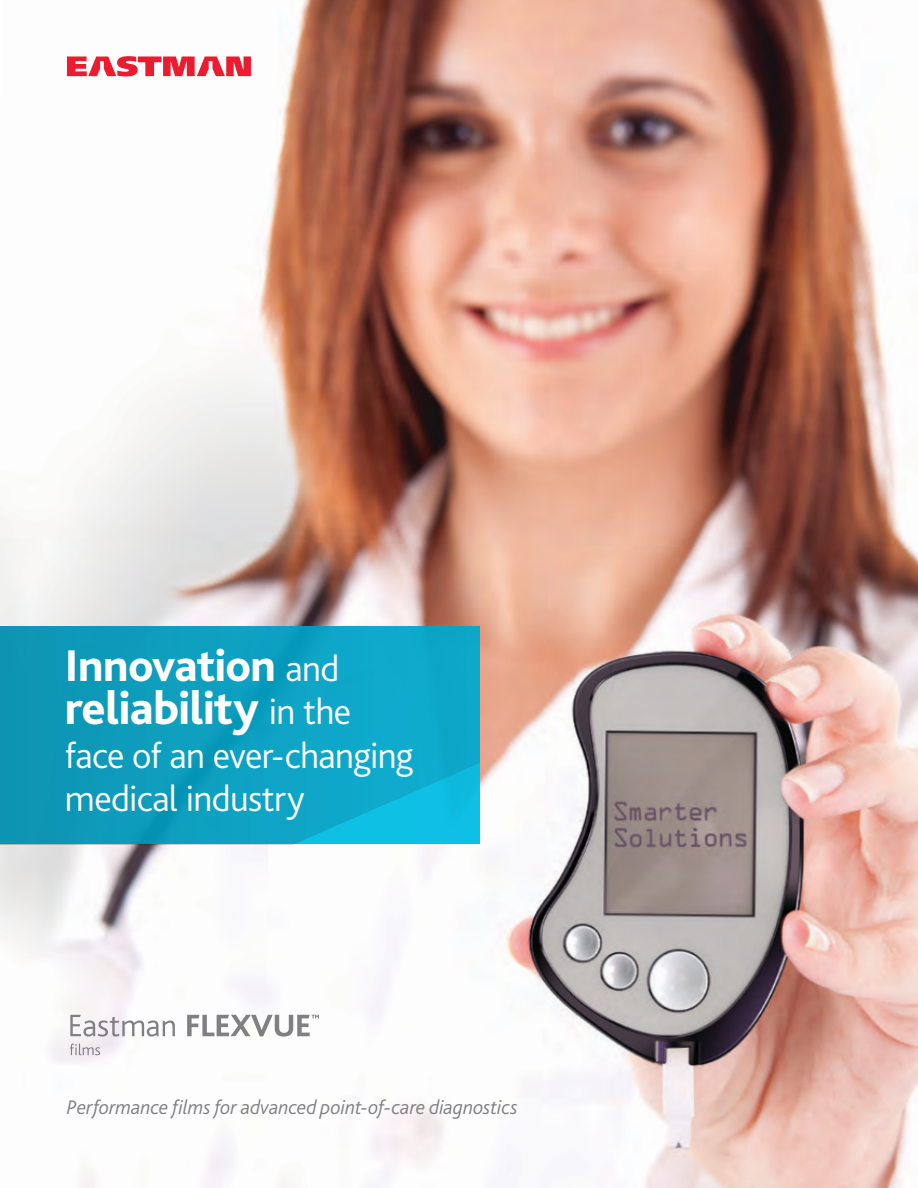
<style>
.page{position:relative;width:918px;height:1188px;background:#fff}
.page>*{position:absolute;margin:0;border:0;box-sizing:border-box;transform-origin:0 0}
.t1{font:800 48px "Bliss Pro";letter-spacing:-.015em;color:#fff}
.t2{font:800 46.5px "Bliss Pro";letter-spacing:-.015em;color:#fff}
.t3{font:300 37.5px/43.5px "Bliss Pro";letter-spacing:-.02em;color:#fff}
.t4{font:italic 300 20.7px "Bliss Pro";letter-spacing:-.005em;color:#807f83}
.s1{font-weight:300;font-size:37.5px}
</style>
<div class="page">
<img style="left:0;top:0;width:918px;height:1188px">
<svg style="left:0;top:626px;width:480px;height:218px;background:#0da1c2"></svg>
<svg style="left:67px;top:56px;width:184px;height:20px"></svg>
<svg style="left:70px;top:1015px;width:105px;height:22px"></svg>
<svg style="left:187px;top:1015px;width:132px;height:22px"></svg>
<svg style="left:70px;top:1044px;width:30px;height:11px"></svg>
<h2 class="t2" style="left:65px;top:637px;width:276px">Innovation <span class="s1">and</span></h2>
<h1 class="t1" style="left:65px;top:679px;width:288px">reliability <span class="s1">in the</span></h1>
<h3 class="t3" style="left:65px;top:733px;width:350px">face of an ever-changing medical industry</h3>
<p class="t4" style="left:67px;top:1094px;width:452px">Performance films for advanced point-of-care diagnostics</p>
</div>
